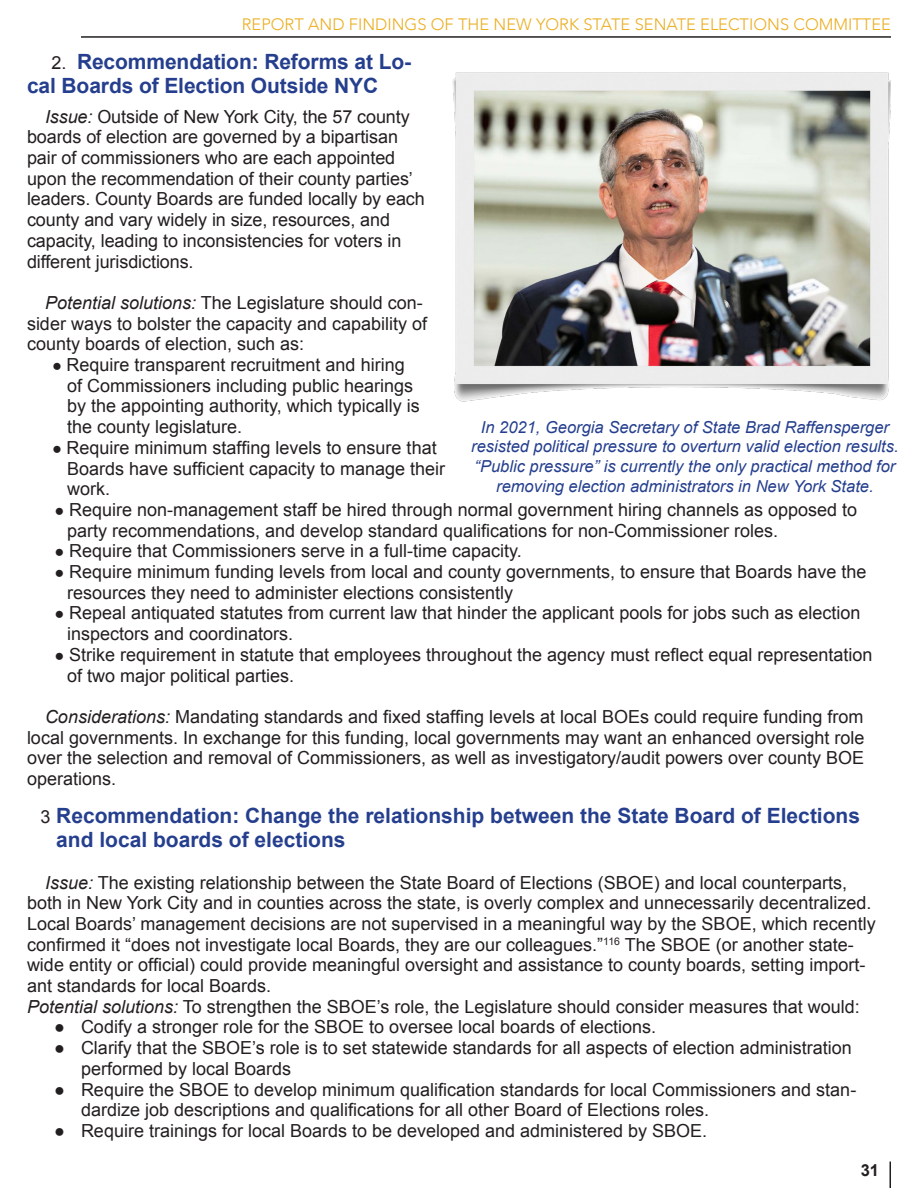
<style>
.page{position:relative;width:918px;height:1188px;background:#fff}
.page>*{position:absolute;margin:0;border:0;box-sizing:border-box;transform-origin:0 0}
.t1{font:700 21px/24.2px "Arial";color:#253f8e}
.t2{font:18px/20.7px "Arial";color:#231f20}
.t3{font:italic 16.5px/19.8px "Arial";color:#253f8e;text-align:center}
.t4{font:300 16.5px "Avenir";color:#ebae20}
.t5{font:700 16.5px "Arial";color:#231f20}
.s1{font-weight:400;font-size:18px;color:#231f20}
.s2{font-style:italic}
.s3{font-size:16.5px}
</style>
<div class="page">
<hr style="left:81px;top:36px;width:810px;height:2px;background:#231f20">
<svg style="left:890px;top:1162px;width:1px;height:26px"></svg>
<img style="left:452px;top:72px;width:439px;height:330px">
<p class="t4" style="left:242px;top:14px;width:651px">REPORT AND FINDINGS OF THE NEW YORK STATE SENATE ELECTIONS COMMITTEE</p>
<p class="t1" style="left:27px;top:50px;width:386px;text-indent:25px"><span class="s1">2.</span> Recommendation: Reforms at Lo&shy;cal Boards of Election Outside NYC</p>
<p class="t2" style="left:27px;top:106px;width:399px;text-indent:18px"><span class="s2">Issue:</span> Outside of New York City, the 57 county boards of election are governed by a bipartisan pair of commissioners who are each appointed upon the recommendation of their county parties’ leaders. County Boards are funded locally by each county and vary widely in size, resources, and capacity, leading to inconsistencies for voters in different jurisdictions.</p>
<p class="t2" style="left:27px;top:292px;width:402px;text-indent:18px"><span class="s2">Potential solutions:</span> The Legislature should con&shy;sider ways to bolster the capacity and capability of county boards of election, such as:</p>
<p class="t2" style="left:67px;top:355px;width:348px;text-indent:-15px"><span class="s3">●</span> Require transparent recruitment and hiring of Commissioners including public hearings</p>
<p class="t2" style="left:67px;top:396px;width:354px">by the appointing authority, which typically is the county legislature.</p>
<p class="t2" style="left:52px;top:437px;width:386px"><span class="s3">●</span> Require minimum staffing levels to ensure that</p>
<p class="t2" style="left:67px;top:458px;width:380px">Boards have sufficient capacity to manage their</p>
<p class="t2" style="left:67px;top:479px;width:45px">work.</p>
<p class="t2" style="left:55px;top:499px;width:804px"><span class="s3">●</span> Require non-management staff be hired through normal government hiring channels as opposed to</p>
<p class="t2" style="left:67px;top:520px;width:713px">party recommendations, and develop standard qualifications for non-Commissioner roles.</p>
<p class="t2" style="left:55px;top:541px;width:469px"><span class="s3">●</span> Require that Commissioners serve in a full-time capacity.</p>
<p class="t2" style="left:55px;top:562px;width:813px"><span class="s3">●</span> Require minimum funding levels from local and county governments, to ensure that Boards have the</p>
<p class="t2" style="left:67px;top:582px;width:448px">resources they need to administer elections consistently</p>
<p class="t2" style="left:55px;top:603px;width:807px"><span class="s3">●</span> Repeal antiquated statutes from current law that hinder the applicant pools for jobs such as election</p>
<p class="t2" style="left:67px;top:624px;width:228px">inspectors and coordinators.</p>
<p class="t2" style="left:55px;top:644px;width:819px"><span class="s3">●</span> Strike requirement in statute that employees throughout the agency must reflect equal representation</p>
<p class="t2" style="left:67px;top:665px;width:229px">of two major political parties.</p>
<p class="t2" style="left:27px;top:706px;width:839px;text-align:justify;text-indent:18px"><span class="s2">Considerations:</span> Mandating standards and fixed staffing levels at local BOEs could require funding from local governments. In exchange for this funding, local governments may want an enhanced oversight role over the selection and removal of Commissioners, as well as investigatory/audit powers over county BOE operations.</p>
<p class="t1" style="left:56px;top:804px;width:805px;text-indent:-16px"><span class="s1">3</span> Recommendation: Change the relationship between the State Board of Elections and local boards of elections</p>
<p class="t2" style="left:27px;top:872px;width:850px;text-indent:18px"><span class="s2">Issue:</span> The existing relationship between the State Board of Elections (SBOE) and local counterparts, both in New York City and in counties across the state, is overly complex and unnecessarily decentralized.<br>Local Boards’ management decisions are not supervised in a meaningful way by the SBOE, which recently confirmed it “does not investigate local Boards, they are our colleagues.”<sup>116</sup> The SBOE (or another state&shy;wide entity or official) could provide meaningful oversight and assistance to county boards, setting import&shy;ant standards for local Boards.</p>
<p class="t2" style="left:27px;top:996px;width:834px"><span class="s2">Potential solutions:</span> To strengthen the SBOE’s role, the Legislature should consider measures that would:</p>
<p class="t2" style="left:54px;top:1017px;width:604px">● Codify a stronger role for the SBOE to oversee local boards of elections.</p>
<p class="t2" style="left:81px;top:1038px;width:772px;text-indent:-27px">● Clarify that the SBOE’s role is to set statewide standards for all aspects of election administration performed by local Boards</p>
<p class="t2" style="left:81px;top:1079px;width:777px;text-indent:-27px">● Require the SBOE to develop minimum qualification standards for local Commissioners and stan&shy;dardize job descriptions and qualifications for all other Board of Elections roles.</p>
<p class="t2" style="left:54px;top:1120px;width:655px">● Require trainings for local Boards to be developed and administered by SBOE.</p>
<p class="t3" style="left:471px;top:417px;width:429px">In 2021, Georgia Secretary of State Brad Raffensperger resisted political pressure to overturn valid election results. “Public pressure” is currently the only practical method for removing election administrators in New York State.</p>
<p class="t5" style="left:861px;top:1159px;width:20px">31</p>
</div>
